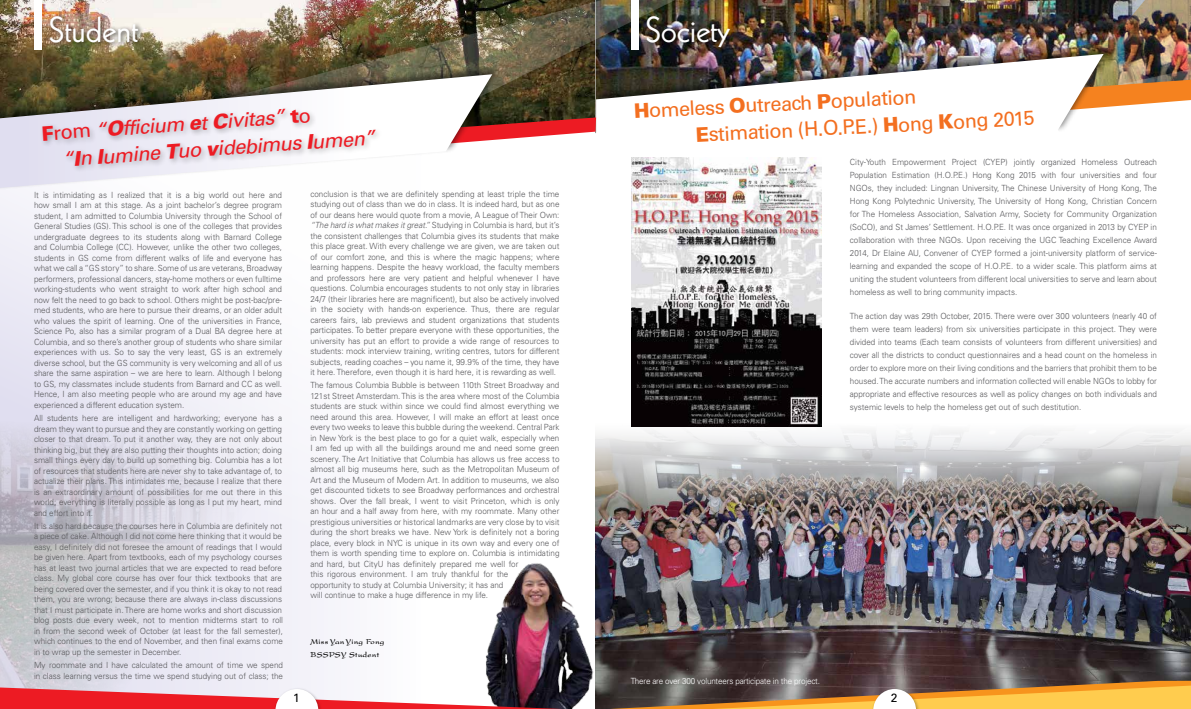
<style>
.page{position:relative;width:1191px;height:709px;background:#fff}
.page>*{position:absolute;margin:0;border:0;box-sizing:border-box;transform-origin:0 0}
.t1{font:35px "Kabel";color:#fff}
.t2{font:20px/27.1px "Univers";color:#f36f20}
.t3{font:italic 20px/27.1px "Univers";color:#ed1b23}
.t4{font:12px "Univers";color:#000}
.t5{font:300 8.5px/10.5px "Univers";color:#58585b;text-align:justify;scale:.95 1}
.t6{font:300 8.5px "Univers";letter-spacing:-.02em;color:#fff;scale:.95 1}
.t7{font:700 8px/13px "Present";letter-spacing:.06em;color:#000;scale:.9 1}
.s1{font-weight:900;font-style:normal}
.s2{font-style:normal}
.s3{font-weight:900}
.s4{font-style:italic}
</style>
<div class="page">
<img style="left:595px;top:391px;width:596px;height:318px">
<svg style="left:0;top:191px;width:328px;height:496px"></svg>
<img style="left:0;top:420px;width:254px;height:267px">
<img style="left:485px;top:562px;width:113px;height:147px">
<img style="left:757px;top:0;width:100px;height:44px">
<img style="left:857px;top:0;width:334px;height:80px">
<div style="left:594px;top:44px;width:519px;height:126px;background:#000;opacity:.5"></div>
<img style="left:757px;top:54px;width:346px;height:26px">
<img style="left:0;top:0;width:757px;height:117px">
<div style="left:35px;top:0;width:7px;height:49px;background:#fff"></div>
<div style="left:631px;top:0;width:7px;height:49px;background:#fff"></div>
<svg style="left:502px;top:117px;width:78px;height:23px;fill:#ed1b23"></svg>
<div style="left:0;top:64px;width:502px;height:127px;background:#000;opacity:.5"></div>
<svg style="left:0;top:74px;width:492px;height:114px"></svg>
<div style="left:39px;top:106px;width:344px;height:67px;background:#000;opacity:.3"></div>
<div style="left:47px;top:13px;width:97px;height:36px;background:#000;opacity:.75"></div>
<div style="left:643px;top:13px;width:92px;height:40px;background:#000;opacity:.75"></div>
<svg style="left:580px;top:80px;width:611px;height:111px"></svg>
<img style="left:631px;top:157px;width:190px;height:269px">
<svg style="left:0;top:687px;width:563px;height:22px"></svg>
<svg style="left:610px;top:680px;width:581px;height:29px;background:#ab854a"></svg>
<h1 class="t1" style="left:49px;top:9px;width:91px">Student</h1>
<h1 class="t1" style="left:645px;top:9px;width:86px">Society</h1>
<h2 class="t3" style="left:60px;top:119px;width:314px;text-indent:-19px;rotate:-4deg"><span class="s1">F</span><span class="s2">rom</span> “<span class="s3">O</span>fficium <span class="s3">e</span>t <span class="s3">C</span>ivitas” <span class="s1">t</span><span class="s2">o<br></span>“<span class="s3">I</span>n <span class="s3">l</span>umine <span class="s3">T</span>uo <span class="s3">v</span>idebimus <span class="s3">l</span>umen”</h2>
<p class="t5" style="left:34px;top:189px;width:263px">It is intimidating as I realized that it is a big world out here and how small I am at this stage. As a joint bachelor’s degree program student, I am admitted to Columbia University through the School of General Studies (GS). This school is one of the colleges that provides undergraduate degrees to its students along with Barnard College and Columbia College (CC). However, unlike the other two colleges, students in GS come from different walks of life and everyone has what we call a “GS story” to share. Some of us are veterans, Broadway performers, professional dancers, stay-home mothers or even fulltime working-students who went straight to work after high school and now felt the need to go back to school. Others might be post-bac/pre&shy;med students, who are here to pursue their dreams, or an older adult who values the spirit of learning. One of the universities in France, Science Po, also has a similar program of a Dual BA degree here at Columbia, and so there’s another group of students who share similar experiences with us. So to say the very least, GS is an extremely diverse school, but the GS community is very welcoming and all of us share the same aspiration – we are here to learn. Although I belong to GS, my classmates include students from Barnard and CC as well.<br>Hence, I am also meeting people who are around my age and have experienced a different education system.</p>
<p class="t5" style="left:34px;top:413px;width:263px">All students here are intelligent and hardworking; everyone has a dream they want to pursue and they are constantly working on getting closer to that dream. To put it another way, they are not only about thinking big, but they are also putting their thoughts into action; doing small things every day to build up something big. Columbia has a lot of resources that students here are never shy to take advantage of, to actualize their plans. This intimidates me, because I realize that there is an extraordinary amount of possibilities for me out there in this world; everything is literally possible as long as I put my heart, mind and effort into it.</p>
<p class="t5" style="left:34px;top:520px;width:264px;text-align:left">It is also hard because the courses here in Columbia are definitely not a piece of cake. Although I did not come here thinking that it would be easy, I definitely did not foresee the amount of readings that I would be given here. Apart from textbooks, each of my psychology courses has at least two journal articles that we are expected to read before class. My global core course has over four thick textbooks that are being covered over the semester, and if you think it is okay to not read them, you are wrong; because there are always in-class discussions that I must participate in. There are home works and short discussion blog posts due every week, not to mention midterms start to roll in from the second week of October (at least for the fall semester), which continues to the end of November, and then final exams come in to wrap up the semester in December.</p>
<p class="t5" style="left:34px;top:660px;width:264px">My roommate and I have calculated the amount of time we spend in class learning versus the time we spend studying out of class; the</p>
<p class="t5" style="left:310px;top:188px;width:264px">conclusion is that we are definitely spending at least triple the time studying out of class than we do in class. It is indeed hard, but as one of our deans here would quote from a movie, A League of Their Own: <span class="s4">“The hard is what makes it great.”</span> Studying in Columbia is hard, but it’s the consistent challenges that Columbia gives its students that make this place great. With every challenge we are given, we are taken out of our comfort zone, and this is where the magic happens; where learning happens. Despite the heavy workload, the faculty members and professors here are very patient and helpful whenever I have questions. Columbia encourages students to not only stay in libraries 24/7 (their libraries here are magnificent), but also be actively involved in the society with hands-on experience. Thus, there are regular careers fairs, lab previews and student organizations that students participates. To better prepare everyone with these opportunities, the university has put an effort to provide a wide range of resources to students: mock interview training, writing centres, tutors for different subjects, reading coaches – you name it, 99.9% of the time, they have it here. Therefore, even though it is hard here, it is rewarding as well.</p>
<p class="t5" style="left:310px;top:380px;width:264px;text-align:left">The famous Columbia Bubble is between 110th Street Broadway and 121st Street Amsterdam. This is the area where most of the Columbia students are stuck within since we could find almost everything we need around this area. However, I will make an effort at least once every two weeks to leave this bubble during the weekend. Central Park in New York is the best place to go for a quiet walk, especially when I am fed up with all the buildings around me and need some green scenery. The Art Initiative that Columbia has allows us free access to almost all big museums here, such as the Metropolitan Museum of Art and the Museum of Modern Art. In addition to museums, we also get discounted tickets to see Broadway performances and orchestral shows. Over the fall break, I went to visit Princeton, which is only an hour and a half away from here, with my roommate. Many other prestigious universities or historical landmarks are very close by to visit during the short breaks we have. New York is definitely not a boring place, every block in NYC is unique in its own way and every one of them is worth spending time to explore on. Columbia is intimidating and hard, but CityU has definitely prepared me well for<br>this rigorous environment. I am truly thankful for the<br>opportunity to study at Columbia University; it has and<br>will continue to make a huge difference in my life.</p>
<p class="t7" style="left:310px;top:635px;width:84px">Miss Yan Ying Fong<br>BSSPSY Student</p>
<h2 class="t2" style="left:694px;top:95px;width:341px;text-indent:-61px;rotate:-3deg"><span class="s3">H</span>omeless <span class="s3">O</span>utreach <span class="s3">P</span>opulation<br><span class="s3">E</span>stimation (H.O.P.E.) <span class="s3">H</span>ong <span class="s3">K</span>ong 2015</h2>
<p class="t5" style="left:850px;top:155px;width:325px;line-height:13px">City-Youth Empowerment Project (CYEP) jointly organized Homeless Outreach Population Estimation (H.O.P.E.) Hong Kong 2015 with four universities and four NGOs, they included: Lingnan University, The Chinese University of Hong Kong, The Hong Kong Polytechnic University, The University of Hong Kong, Christian Concern for The Homeless Association, Salvation Army, Society for Community Organization (SoCO), and St James’ Settlement. H.O.P.E. It was once organized in 2013 by CYEP in collaboration with three NGOs. Upon receiving the UGC Teaching Excellence Award 2014, Dr Elaine AU, Convener of CYEP formed a joint-university platform of service&shy;learning and expanded the scope of H.O.P.E. to a wider scale. This platform aims at uniting the student volunteers from different local universities to serve and learn about homeless as well to bring community impacts.</p>
<p class="t5" style="left:850px;top:310px;width:325px;line-height:13px">The action day was 29th October, 2015. There were over 300 volunteers (nearly 40 of them were team leaders) from six universities participate in this project. They were divided into teams (Each team consists of volunteers from different universities) and cover all the districts to conduct questionnaires and a head count on the homeless in order to explore more on their living conditions and the barriers that prohibit them to be housed. The accurate numbers and information collected will enable NGOs to lobby for appropriate and effective resources as well as policy changes on both individuals and systemic levels to help the homeless get out of such destitution.</p>
<p class="t6" style="left:630px;top:675px;width:201px">There are over 300 volunteers participate in the project.</p>
<h3 class="t4" style="left:293px;top:690px;width:8px">1</h3>
<h3 class="t4" style="left:891px;top:690px;width:8px">2</h3>
</div>
